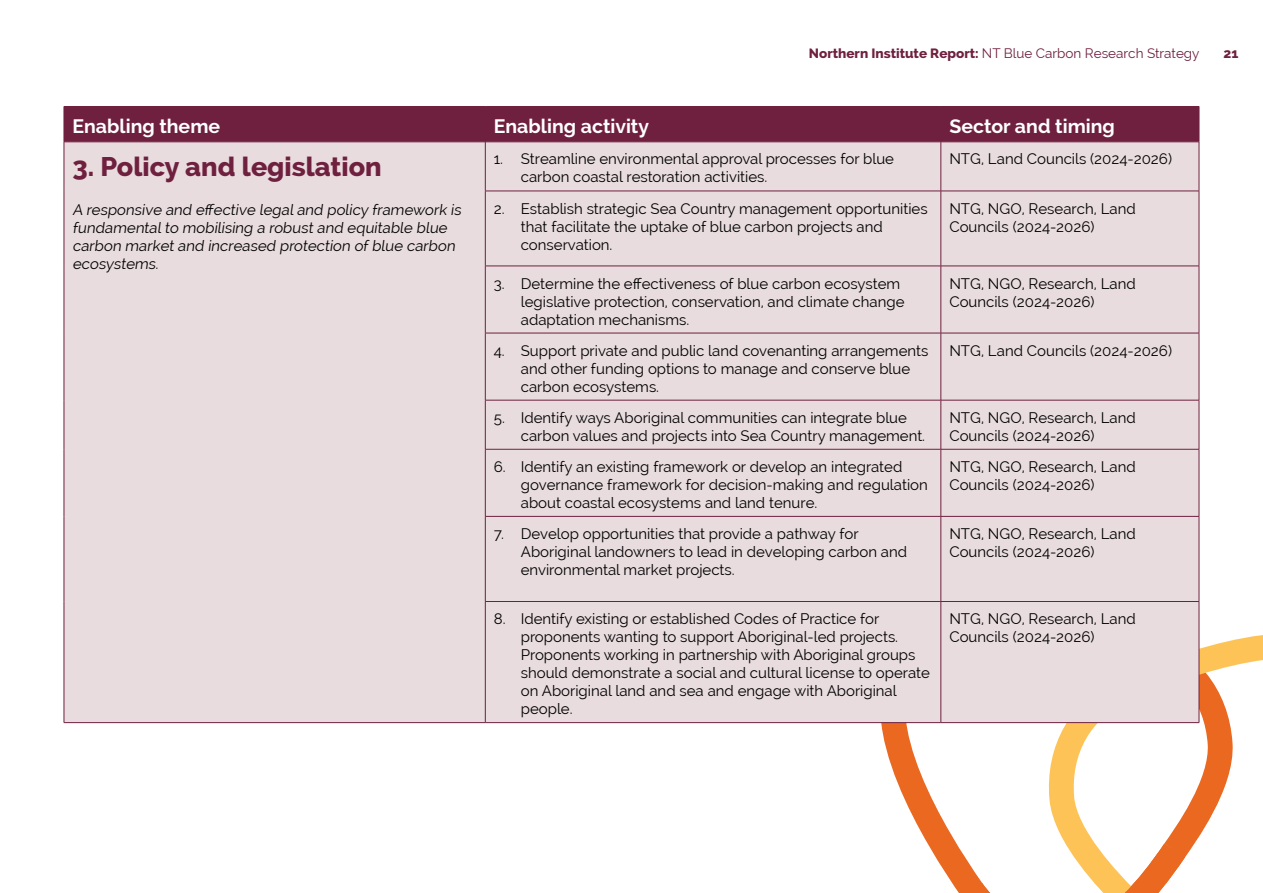
<style>
.page{position:relative;width:1263px;height:893px;background:#fff}
.page>*{position:absolute;margin:0;border:0;box-sizing:border-box;transform-origin:0 0}
.t1{font:800 27px "Raleway";color:#6f203f}
.t2{font:700 19.5px "Raleway";color:#fff}
.t3{font:15px/18px "Raleway";color:#000}
.t4{font:13.5px "Raleway";color:#6f203f}
.t5{font:800 13.5px "Raleway";color:#6f203f}
.s1{font-weight:800}
</style>
<div class="page">
<svg style="left:865px;top:601px;width:335px;height:258px"></svg>
<svg style="left:1037px;top:635px;width:226px;height:185px"></svg>
<svg style="left:937px;top:816px;width:272px;height:77px"></svg>
<div style="left:65px;top:107px;width:1134px;height:35px;background:#6f203f"></div>
<div style="left:65px;top:143px;width:1134px;height:579px;background:#e8dcde"></div>
<hr style="left:64px;top:106px;width:421px;height:1px;background:#6f203f">
<hr style="left:64px;top:107px;width:1px;height:35px;background:#6f203f">
<hr style="left:485px;top:106px;width:456px;height:1px;background:#6f203f">
<hr style="left:485px;top:107px;width:1px;height:35px;background:#6f203f">
<hr style="left:941px;top:106px;width:258px;height:1px;background:#6f203f">
<hr style="left:940px;top:107px;width:1px;height:35px;background:#6f203f">
<hr style="left:1199px;top:107px;width:1px;height:35px;background:#6f203f">
<hr style="left:64px;top:142px;width:421px;height:1px;background:#6f203f">
<hr style="left:64px;top:142px;width:1px;height:49px;background:#6f203f">
<hr style="left:485px;top:142px;width:456px;height:1px;background:#6f203f">
<hr style="left:485px;top:142px;width:1px;height:49px;background:#6f203f">
<hr style="left:941px;top:142px;width:258px;height:1px;background:#6f203f">
<hr style="left:940px;top:142px;width:1px;height:49px;background:#6f203f">
<hr style="left:1199px;top:142px;width:1px;height:49px;background:#6f203f">
<hr style="left:64px;top:191px;width:1px;height:75px;background:#6f203f">
<hr style="left:485px;top:191px;width:456px;height:1px;background:#6f203f">
<hr style="left:485px;top:191px;width:1px;height:75px;background:#6f203f">
<hr style="left:941px;top:191px;width:258px;height:1px;background:#6f203f">
<hr style="left:940px;top:191px;width:1px;height:75px;background:#6f203f">
<hr style="left:1199px;top:191px;width:1px;height:75px;background:#6f203f">
<hr style="left:64px;top:266px;width:1px;height:67px;background:#6f203f">
<hr style="left:485px;top:266px;width:456px;height:1px;background:#6f203f">
<hr style="left:485px;top:266px;width:1px;height:67px;background:#6f203f">
<hr style="left:941px;top:266px;width:258px;height:1px;background:#6f203f">
<hr style="left:940px;top:266px;width:1px;height:67px;background:#6f203f">
<hr style="left:1199px;top:266px;width:1px;height:67px;background:#6f203f">
<hr style="left:64px;top:333px;width:1px;height:67px;background:#6f203f">
<hr style="left:485px;top:333px;width:456px;height:1px;background:#6f203f">
<hr style="left:485px;top:333px;width:1px;height:67px;background:#6f203f">
<hr style="left:941px;top:333px;width:258px;height:1px;background:#6f203f">
<hr style="left:940px;top:333px;width:1px;height:67px;background:#6f203f">
<hr style="left:1199px;top:333px;width:1px;height:67px;background:#6f203f">
<hr style="left:64px;top:400px;width:1px;height:49px;background:#6f203f">
<hr style="left:485px;top:400px;width:456px;height:1px;background:#6f203f">
<hr style="left:485px;top:400px;width:1px;height:49px;background:#6f203f">
<hr style="left:941px;top:400px;width:258px;height:1px;background:#6f203f">
<hr style="left:940px;top:400px;width:1px;height:49px;background:#6f203f">
<hr style="left:1199px;top:400px;width:1px;height:49px;background:#6f203f">
<hr style="left:64px;top:449px;width:1px;height:67px;background:#6f203f">
<hr style="left:485px;top:449px;width:456px;height:1px;background:#6f203f">
<hr style="left:485px;top:449px;width:1px;height:67px;background:#6f203f">
<hr style="left:941px;top:449px;width:258px;height:1px;background:#6f203f">
<hr style="left:940px;top:449px;width:1px;height:67px;background:#6f203f">
<hr style="left:1199px;top:449px;width:1px;height:67px;background:#6f203f">
<hr style="left:64px;top:516px;width:1px;height:85px;background:#6f203f">
<hr style="left:485px;top:516px;width:456px;height:1px;background:#6f203f">
<hr style="left:485px;top:517px;width:1px;height:84px;background:#6f203f">
<hr style="left:941px;top:516px;width:258px;height:1px;background:#6f203f">
<hr style="left:940px;top:517px;width:1px;height:84px;background:#6f203f">
<hr style="left:1199px;top:517px;width:1px;height:84px;background:#6f203f">
<hr style="left:64px;top:601px;width:1px;height:121px;background:#6f203f">
<hr style="left:485px;top:601px;width:456px;height:1px;background:#6f203f">
<hr style="left:485px;top:602px;width:1px;height:120px;background:#6f203f">
<hr style="left:941px;top:601px;width:258px;height:1px;background:#6f203f">
<hr style="left:940px;top:602px;width:1px;height:120px;background:#6f203f">
<hr style="left:1199px;top:602px;width:1px;height:120px;background:#6f203f">
<hr style="left:64px;top:722px;width:421px;height:1px;background:#6f203f">
<hr style="left:485px;top:722px;width:456px;height:1px;background:#6f203f">
<hr style="left:941px;top:722px;width:258px;height:1px;background:#6f203f">
<p class="t4" style="left:809px;top:46px;width:392px"><span class="s1">Northern Institute Report:</span> NT Blue Carbon Research Strategy</p>
<p class="t5" style="left:1224px;top:46px;width:16px">21</p>
<h2 class="t2" style="left:72px;top:115px;width:149px">Enabling theme</h2>
<h2 class="t2" style="left:494px;top:115px;width:157px">Enabling activity</h2>
<h2 class="t2" style="left:949px;top:115px;width:167px">Sector and timing</h2>
<h1 class="t1" style="left:72px;top:151px;width:311px">3. Policy and legislation</h1>
<p class="t3" style="left:72px;top:201px;width:392px">A responsive and effective legal and policy framework is fundamental to mobilising a robust and equitable blue carbon market and increased protection of blue carbon ecosystems.</p>
<p class="t3" style="left:521px;top:150px;width:375px;text-indent:-27px">1. Streamline environmental approval processes for blue carbon coastal restoration activities.</p>
<p class="t3" style="left:949px;top:150px;width:224px">NTG, Land Councils (2024-2026)</p>
<p class="t3" style="left:521px;top:199px;width:408px;text-indent:-27px">2. Establish strategic Sea Country management opportunities that facilitate the uptake of blue carbon projects and conservation.</p>
<p class="t3" style="left:949px;top:199px;width:188px">NTG, NGO, Research, Land<br>Councils (2024-2026)</p>
<p class="t3" style="left:521px;top:274px;width:385px;text-indent:-27px">3. Determine the effectiveness of blue carbon ecosystem legislative protection, conservation, and climate change adaptation mechanisms.</p>
<p class="t3" style="left:949px;top:274px;width:188px">NTG, NGO, Research, Land<br>Councils (2024-2026)</p>
<p class="t3" style="left:521px;top:341px;width:409px;text-indent:-27px">4. Support private and public land covenanting arrangements and other funding options to manage and conserve blue carbon ecosystems.</p>
<p class="t3" style="left:949px;top:341px;width:224px">NTG, Land Councils (2024-2026)</p>
<p class="t3" style="left:521px;top:408px;width:406px;text-indent:-27px">5. Identify ways Aboriginal communities can integrate blue carbon values and projects into Sea Country management.</p>
<p class="t3" style="left:949px;top:408px;width:188px">NTG, NGO, Research, Land<br>Councils (2024-2026)</p>
<p class="t3" style="left:521px;top:458px;width:408px;text-indent:-27px">6. Identify an existing framework or develop an integrated governance framework for decision-making and regulation about coastal ecosystems and land tenure.</p>
<p class="t3" style="left:949px;top:458px;width:188px">NTG, NGO, Research, Land<br>Councils (2024-2026)</p>
<p class="t3" style="left:521px;top:525px;width:388px;text-indent:-27px">7. Develop opportunities that provide a pathway for<br>Aboriginal landowners to lead in developing carbon and environmental market projects.</p>
<p class="t3" style="left:949px;top:525px;width:188px">NTG, NGO, Research, Land<br>Councils (2024-2026)</p>
<p class="t3" style="left:521px;top:610px;width:411px;text-indent:-27px">8. Identify existing or established Codes of Practice for proponents wanting to support Aboriginal-led projects.<br>Proponents working in partnership with Aboriginal groups should demonstrate a social and cultural license to operate on Aboriginal land and sea and engage with Aboriginal people.</p>
<p class="t3" style="left:949px;top:610px;width:188px">NTG, NGO, Research, Land<br>Councils (2024-2026)</p>
</div>
